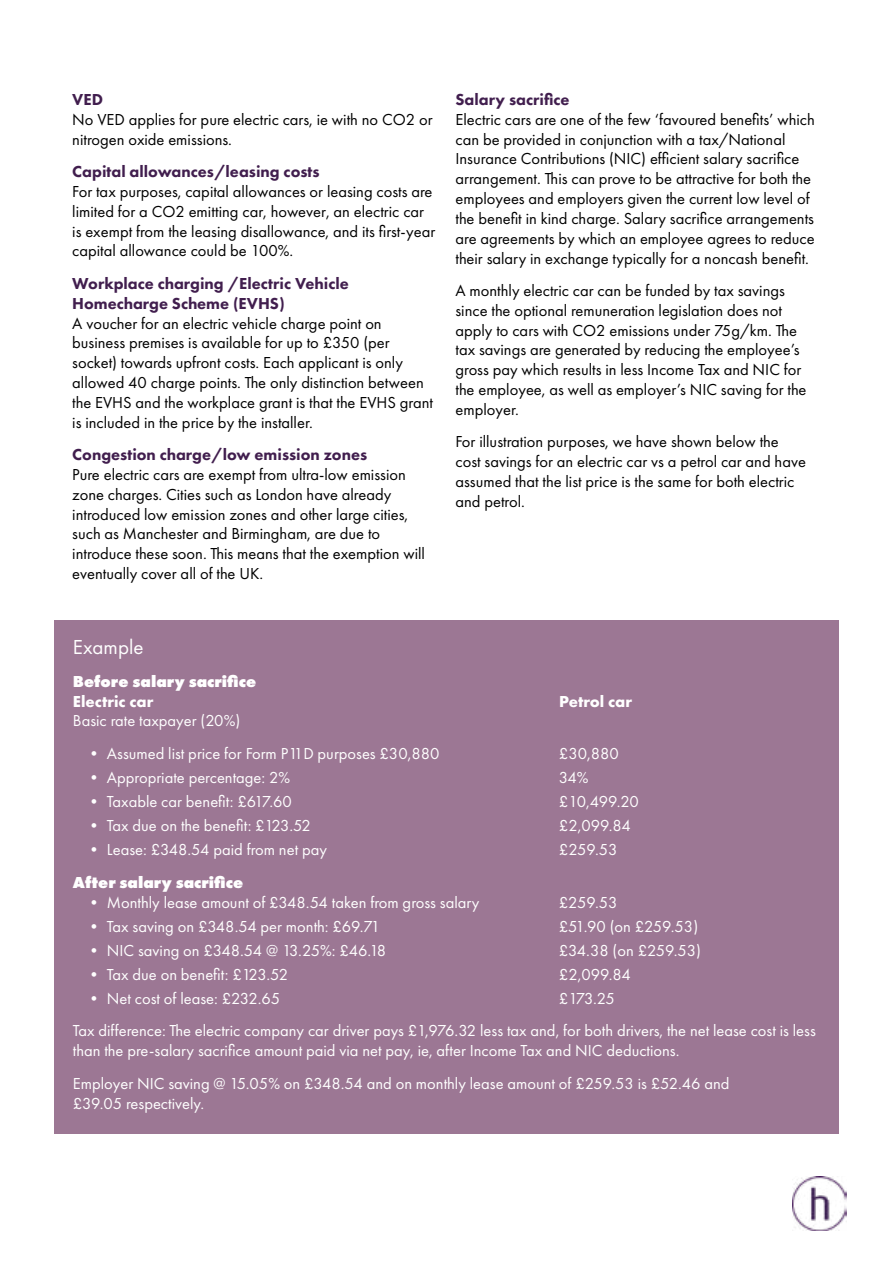
<style>
.page{position:relative;width:893px;height:1263px;background:#fff}
.page>*{position:absolute;margin:0;border:0;box-sizing:border-box;transform-origin:0 0}
.t1{font:21px "Futura PT";color:#fff}
.t2{font:16.5px/19.8px "Futura PT";color:#000}
.t3{font:16.5px/32.5px "Futura PT";color:#fff}
.t4{font:800 16.5px/19.8px "Futura PT";color:#411e4e}
.t5{font:800 16.5px "Futura PT";color:#fff}
.t6{font:700 16.5px "Futura PT";color:#fff}
</style>
<div class="page">
<div style="left:54px;top:621px;width:784px;height:513px;background:#9c7794"></div>
<img style="left:792px;top:1176px;width:55px;height:55px">
<p class="t4" style="left:72px;top:89px;width:32px">VED</p>
<p class="t2" style="left:72px;top:109px;width:362px">No VED applies for pure electric cars, ie with no CO2 or nitrogen oxide emissions.</p>
<p class="t4" style="left:72px;top:162px;width:249px">Capital allowances/leasing costs</p>
<p class="t2" style="left:72px;top:182px;width:364px">For tax purposes, capital allowances or leasing costs are limited for a CO2 emitting car, however, an electric car is exempt from the leasing disallowance, and its first-year capital allowance could be 100%.</p>
<p class="t4" style="left:72px;top:273px;width:278px">Workplace charging /Electric Vehicle<br>Homecharge Scheme (EVHS)</p>
<p class="t2" style="left:72px;top:313px;width:362px">A voucher for an electric vehicle charge point on business premises is available for up to £350 (per socket) towards upfront costs. Each applicant is only allowed 40 charge points. The only distinction between the EVHS and the workplace grant is that the EVHS grant is included in the price by the installer.</p>
<p class="t4" style="left:72px;top:444px;width:296px">Congestion charge/low emission zones</p>
<p class="t2" style="left:72px;top:464px;width:354px">Pure electric cars are exempt from ultra-low emission zone charges. Cities such as London have already introduced low emission zones and other large cities, such as Manchester and Birmingham, are due to introduce these soon. This means that the exemption will eventually cover all of the UK.</p>
<p class="t4" style="left:455px;top:89px;width:116px">Salary sacrifice</p>
<p class="t2" style="left:455px;top:109px;width:361px">Electric cars are one of the few ‘favoured benefits’ which can be provided in conjunction with a tax/National Insurance Contributions (NIC) efficient salary sacrifice arrangement. This can prove to be attractive for both the employees and employers given the current low level of the benefit in kind charge. Salary sacrifice arrangements are agreements by which an employee agrees to reduce their salary in exchange typically for a noncash benefit.</p>
<p class="t2" style="left:455px;top:281px;width:353px">A monthly electric car can be funded by tax savings since the optional remuneration legislation does not apply to cars with CO2 emissions under 75g/km. The tax savings are generated by reducing the employee’s gross pay which results in less Income Tax and NIC for the employee, as well as employer’s NIC saving for the employer.</p>
<p class="t2" style="left:455px;top:432px;width:352px">For illustration purposes, we have shown below the cost savings for an electric car vs a petrol car and have assumed that the list price is the same for both electric and petrol.</p>
<p class="t1" style="left:73px;top:635px;width:72px">Example</p>
<p class="t5" style="left:73px;top:671px;width:185px">Before salary sacrifice</p>
<p class="t6" style="left:73px;top:690px;width:82px">Electric car</p>
<p class="t6" style="left:559px;top:690px;width:75px">Petrol car</p>
<p class="t3" style="left:73px;top:704px;width:169px">Basic rate taxpayer (20%)</p>
<p class="t3" style="left:86px;top:737px;width:355px">• Assumed list price for Form P11D purposes £30,880</p>
<p class="t3" style="left:559px;top:737px;width:61px">£30,880</p>
<p class="t3" style="left:86px;top:761px;width:206px">• Appropriate percentage: 2%</p>
<p class="t3" style="left:559px;top:761px;width:31px">34%</p>
<p class="t3" style="left:86px;top:785px;width:208px">• Taxable car benefit: £617.60</p>
<p class="t3" style="left:559px;top:785px;width:81px">£10,499.20</p>
<p class="t3" style="left:86px;top:809px;width:227px">• Tax due on the benefit: £123.52</p>
<p class="t3" style="left:559px;top:809px;width:73px">£2,099.84</p>
<p class="t3" style="left:86px;top:833px;width:243px">• Lease: £348.54 paid from net pay</p>
<p class="t3" style="left:559px;top:833px;width:60px">£259.53</p>
<p class="t5" style="left:73px;top:872px;width:172px">After salary sacrifice</p>
<p class="t3" style="left:86px;top:886px;width:395px">• Monthly lease amount of £348.54 taken from gross salary</p>
<p class="t3" style="left:559px;top:886px;width:60px">£259.53</p>
<p class="t3" style="left:86px;top:910px;width:296px">• Tax saving on £348.54 per month: £69.71</p>
<p class="t3" style="left:559px;top:910px;width:141px">£51.90 (on £259.53)</p>
<p class="t3" style="left:86px;top:934px;width:302px">• NIC saving on £348.54 @ 13.25%: £46.18</p>
<p class="t3" style="left:559px;top:934px;width:144px">£34.38 (on £259.53)</p>
<p class="t3" style="left:86px;top:958px;width:204px">• Tax due on benefit: £123.52</p>
<p class="t3" style="left:559px;top:958px;width:73px">£2,099.84</p>
<p class="t3" style="left:86px;top:982px;width:196px">• Net cost of lease: £232.65</p>
<p class="t3" style="left:73px;top:982px;width:744px;text-indent:486px">£173.25<br>Tax difference: The electric company car driver pays £1,976.32 less tax and, for both drivers, the net lease cost is less</p>
<p class="t3" style="left:73px;top:1034px;width:658px">than the pre-salary sacrifice amount paid via net pay, ie, after Income Tax and NIC deductions.<br>Employer NIC saving @ 15.05% on £348.54 and on monthly lease amount of £259.53 is £52.46 and</p>
<p class="t3" style="left:73px;top:1087px;width:133px">£39.05 respectively.</p>
</div>
